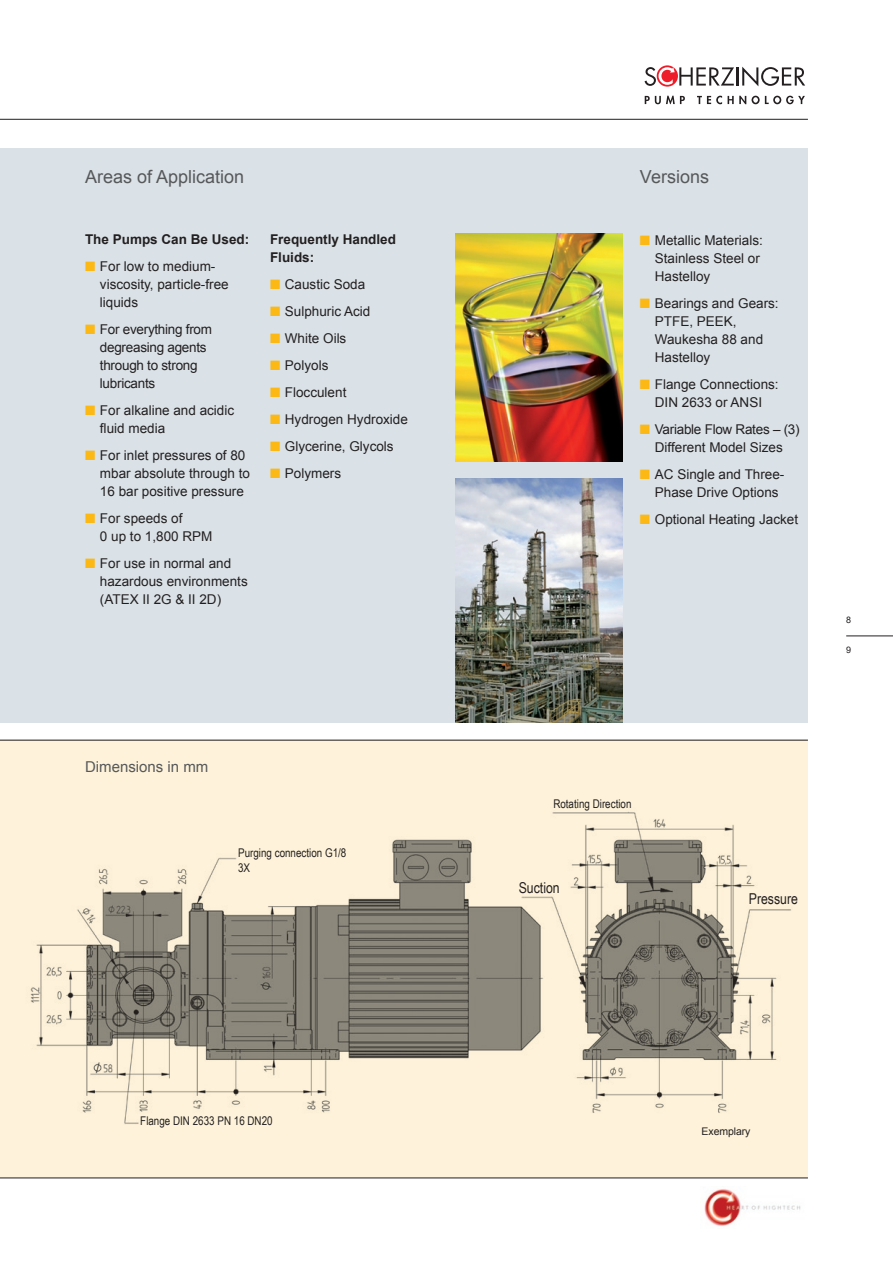
<style>
.page{position:relative;width:893px;height:1263px;background:#fff}
.page>*{position:absolute;margin:0;border:0;box-sizing:border-box;transform-origin:0 0}
.t1{font:18px "Arial";color:#57585a}
.t2{font:15px "Arial Narrow";color:#231f20}
.t3{font:15px "Arial";color:#57585a}
.t4{font:13.5px/18px "Arial";color:#231f20}
.t5{font:13.5px/18px "Arial";letter-spacing:-.02em;color:#231f20}
.t6{font:700 13.5px/18px "Arial";color:#231f20}
.t7{font:12px/15px "Arial Narrow";color:#231f20}
.t8{font:10.5px "Arial";letter-spacing:-.01em;color:#231f20}
.t9{font:9px "Arial";color:#231f20}
.s1{color:#fcb814}
</style>
<div class="page">
<div style="left:0;top:740px;width:808px;height:438px;background:#fef3da"></div>
<div style="left:0;top:149px;width:808px;height:574px;background:#dae2e7"></div>
<svg style="left:657px;top:65px;width:21px;height:22px"></svg>
<svg style="left:645px;top:67px;width:160px;height:19px"></svg>
<svg style="left:645px;top:96px;width:40px;height:8px"></svg>
<svg style="left:697px;top:96px;width:25px;height:8px"></svg>
<svg style="left:728px;top:96px;width:18px;height:8px"></svg>
<svg style="left:752px;top:96px;width:53px;height:8px"></svg>
<img style="left:455px;top:234px;width:168px;height:227px">
<img style="left:455px;top:478px;width:168px;height:245px">
<hr style="left:0;top:740px;width:808px;height:1px;background:#231f20">
<img style="left:704px;top:1189px;width:97px;height:37px">
<img style="left:30px;top:811px;width:761px;height:313px">
<hr style="left:0;top:119px;width:808px;height:1px;background:#231f20">
<hr style="left:846px;top:636px;width:47px;height:1px;background:#231f20">
<hr style="left:0;top:1178px;width:808px;height:1px;background:#231f20">
<h1 class="t1" style="left:85px;top:165px;width:161px">Areas of Application</h1>
<h1 class="t1" style="left:640px;top:165px;width:71px">Versions</h1>
<p class="t6" style="left:85px;top:230px;width:166px">The Pumps Can Be Used:</p>
<p class="t4" style="left:100px;top:257px;width:130px;text-indent:-15px"><span class="s1">■</span> For low to medium&shy;viscosity, particle-free liquids</p>
<p class="t5" style="left:100px;top:320px;width:114px;text-indent:-15px"><span class="s1">■</span> For everything from degreasing agents through to strong lubricants</p>
<p class="t4" style="left:100px;top:401px;width:136px;text-indent:-15px"><span class="s1">■</span> For alkaline and acidic fluid media</p>
<p class="t4" style="left:100px;top:446px;width:152px;text-indent:-15px"><span class="s1">■</span> For inlet pressures of 80 mbar absolute through to<br>16 bar positive pressure</p>
<p class="t4" style="left:100px;top:509px;width:114px;text-indent:-15px"><span class="s1">■</span> For speeds of<br>0 up to 1,800 RPM</p>
<p class="t4" style="left:100px;top:554px;width:149px;text-indent:-15px"><span class="s1">■</span> For use in normal and hazardous environments (ATEX II 2G &amp; II 2D)</p>
<p class="t6" style="left:270px;top:230px;width:128px">Frequently Handled<br>Fluids:</p>
<p class="t4" style="left:270px;top:275px;width:97px"><span class="s1">■</span> Caustic Soda</p>
<p class="t4" style="left:270px;top:302px;width:102px"><span class="s1">■</span> Sulphuric Acid</p>
<p class="t4" style="left:270px;top:329px;width:78px"><span class="s1">■</span> White Oils</p>
<p class="t4" style="left:270px;top:356px;width:60px"><span class="s1">■</span> Polyols</p>
<p class="t4" style="left:270px;top:383px;width:78px"><span class="s1">■</span> Flocculent</p>
<p class="t4" style="left:270px;top:410px;width:139px"><span class="s1">■</span> Hydrogen Hydroxide</p>
<p class="t4" style="left:270px;top:437px;width:125px"><span class="s1">■</span> Glycerine, Glycols</p>
<p class="t4" style="left:270px;top:464px;width:73px"><span class="s1">■</span> Polymers</p>
<p class="t3" style="left:85px;top:757px;width:125px">Dimensions in mm</p>
<p class="t7" style="left:238px;top:845px;width:110px">Purging connection G1/8<br>3X</p>
<p class="t4" style="left:655px;top:231px;width:110px;text-indent:-15px"><span class="s1">■</span> Metallic Materials:<br>Stainless Steel or<br>Hastelloy</p>
<p class="t4" style="left:655px;top:294px;width:125px;text-indent:-15px"><span class="s1">■</span> Bearings and Gears:<br>PTFE, PEEK,<br>Waukesha 88 and<br>Hastelloy</p>
<p class="t4" style="left:640px;top:375px;width:140px;text-align:center"><span class="s1">■</span> Flange Connections:<br>DIN 2633 or ANSI</p>
<p class="t4" style="left:640px;top:420px;width:161px;text-align:center"><span class="s1">■</span> Variable Flow Rates – (3)<br>Different Model Sizes</p>
<p class="t4" style="left:655px;top:465px;width:131px;text-indent:-15px"><span class="s1">■</span> AC Single and Three-<br>Phase Drive Options</p>
<p class="t4" style="left:640px;top:510px;width:160px"><span class="s1">■</span> Optional Heating Jacket</p>
<p class="t7" style="left:553px;top:796px;width:80px">Rotating Direction</p>
<p class="t2" style="left:519px;top:879px;width:43px">Suction</p>
<p class="t2" style="left:749px;top:890px;width:51px">Pressure</p>
<p class="t9" style="left:846px;top:614px;width:7px">8</p>
<p class="t9" style="left:846px;top:644px;width:7px">9</p>
<p class="t7" style="left:140px;top:1113px;width:134px">Flange DIN 2633 PN 16 DN20</p>
<p class="t8" style="left:702px;top:1124px;width:50px">Exemplary</p>
</div>
